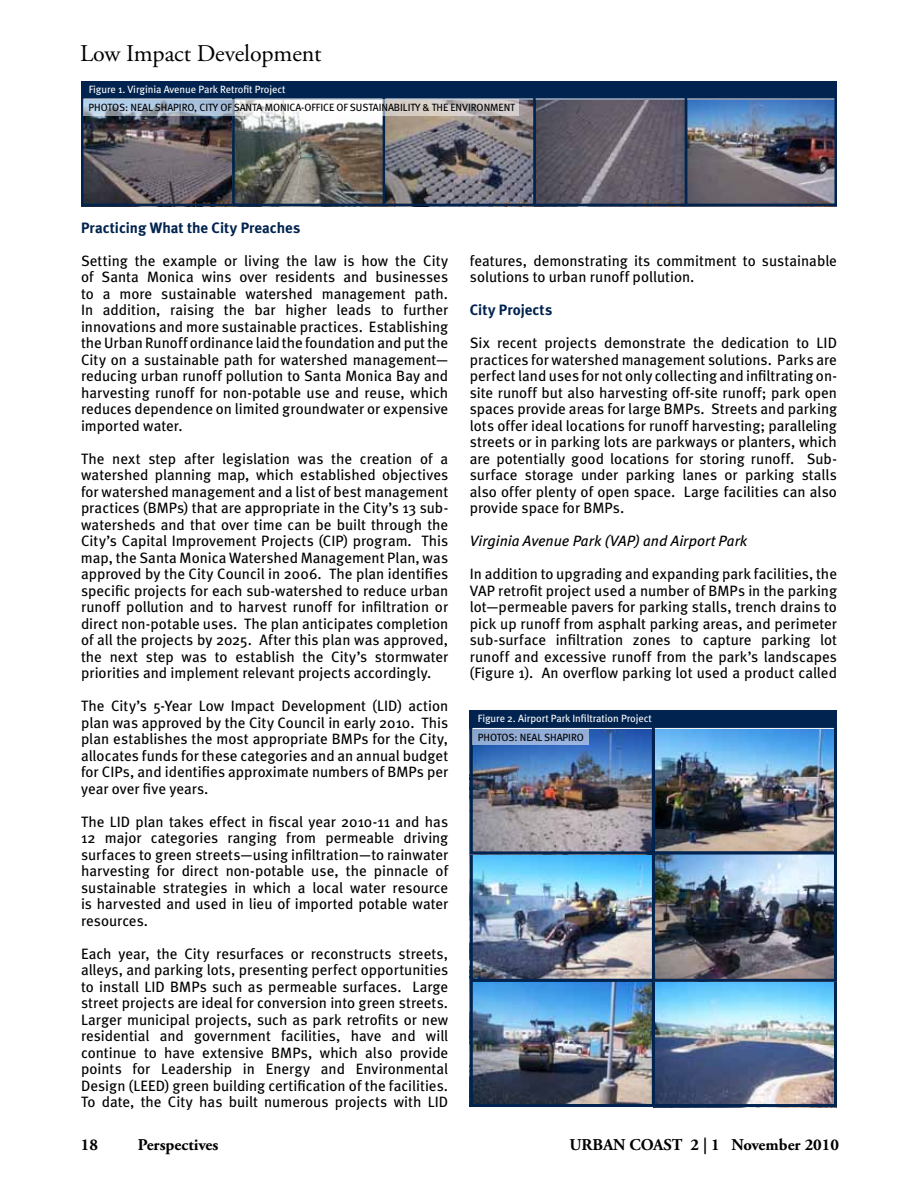
<style>
.page{position:relative;width:918px;height:1188px;background:#fff}
.page>*{position:absolute;margin:0;border:0;box-sizing:border-box;transform-origin:0 0}
.t1{font:24px "Adobe Garamond Pro";letter-spacing:-.005em;color:#000}
.t2{font:700 16.5px "Adobe Garamond Pro";color:#000}
.t3{font:15px/16.5px "Meta";color:#000;text-align:justify}
.t4{font:700 15px "Meta";letter-spacing:.005em;color:#00234f}
.t5{font:italic 15px "Meta";color:#000}
.t6{font:10.5px "Meta";letter-spacing:-.005em;color:#000}
.t7{font:10.5px "Meta";letter-spacing:-.005em;color:#fff}
</style>
<div class="page">
<img style="left:386px;top:100px;width:447px;height:103px">
<div style="left:685px;top:97px;width:152px;height:109px;border:3px solid #00234f"></div>
<div style="left:533px;top:97px;width:154px;height:109px;border:2px solid #00234f"></div>
<div style="left:383px;top:97px;width:153px;height:109px;border:2px solid #00234f"></div>
<img style="left:84px;top:116px;width:298px;height:87px">
<div style="left:81px;top:97px;width:154px;height:109px;border:2px solid #00234f"></div>
<div style="left:232px;top:97px;width:153px;height:109px;border:2px solid #00234f"></div>
<div style="left:81px;top:81px;width:756px;height:18px;background:#00234f"></div>
<hr style="left:687px;top:99px;width:147px;height:1px;background:#fff">
<hr style="left:536px;top:99px;width:149px;height:1px;background:#fff">
<hr style="left:385px;top:99px;width:148px;height:1px;background:#fff">
<hr style="left:83px;top:99px;width:149px;height:1px;background:#fff">
<img style="left:474px;top:982px;width:359px;height:121px">
<div style="left:652px;top:978px;width:185px;height:129px;border:3px solid #00234f"></div>
<img style="left:474px;top:729px;width:359px;height:249px">
<div style="left:470px;top:851px;width:185px;height:131px;border:3px solid #00234f"></div>
<div style="left:470px;top:979px;width:185px;height:128px;border:3px solid #00234f"></div>
<div style="left:652px;top:725px;width:185px;height:129px;border:3px solid #00234f"></div>
<div style="left:470px;top:725px;width:185px;height:129px;border:3px solid #00234f"></div>
<div style="left:652px;top:852px;width:185px;height:130px;border:3px solid #00234f"></div>
<div style="left:470px;top:710px;width:367px;height:18px;background:#00234f"></div>
<hr style="left:473px;top:728px;width:179px;height:1px;background:#fff">
<hr style="left:655px;top:728px;width:179px;height:1px;background:#fff">
<div style="left:473px;top:728px;width:116px;height:17px;background:#92aed8"></div>
<svg style="left:84px;top:99px;width:435px;height:17px"></svg>
<h1 class="t1" style="left:80px;top:39px;width:243px">Low Impact Development</h1>
<p class="t7" style="left:89px;top:83px;width:198px">Figure 1. Virginia Avenue Park Retrofit Project</p>
<p class="t6" style="left:89px;top:101px;width:428px">Photos: N eal shapi ro, city of santa monica-office of sustai nabi lity &amp; the envi ronment</p>
<p class="t4" style="left:81px;top:218px;width:221px">Practicing What the City Preaches</p>
<p class="t3" style="left:81px;top:252px;width:369px">Setting the example or living the law is how the City of Santa Monica wins over residents and businesses to a more sustainable watershed management path.<br>In addition, raising the bar higher leads to further innovations and more sustainable practices. Establishing the Urban Runoff ordinance laid the foundation and put the City on a sustainable path for watershed management— reducing urban runoff pollution to Santa Monica Bay and harvesting runoff for non-potable use and reuse, which reduces dependence on limited groundwater or expensive imported water.</p>
<p class="t3" style="left:81px;top:450px;width:369px">The next step after legislation was the creation of a watershed planning map, which established objectives for watershed management and a list of best management practices (BMPs) that are appropriate in the City’s 13 sub&shy;watersheds and that over time can be built through the City’s Capital Improvement Projects (CIP) program. This map, the Santa Monica Watershed Management Plan, was approved by the City Council in 2006. The plan identifies specific projects for each sub-watershed to reduce urban runoff pollution and to harvest runoff for infiltration or direct non-potable uses. The plan anticipates completion of all the projects by 2025. After this plan was approved, the next step was to establish the City’s stormwater priorities and implement relevant projects accordingly.</p>
<p class="t3" style="left:81px;top:697px;width:369px">The City’s 5-Year Low Impact Development (LID) action plan was approved by the City Council in early 2010. This plan establishes the most appropriate BMPs for the City, allocates funds for these categories and an annual budget for CIPs, and identifies approximate numbers of BMPs per year over five years.</p>
<p class="t3" style="left:81px;top:813px;width:369px">The LID plan takes effect in fiscal year 2010-11 and has 12 major categories ranging from permeable driving surfaces to green streets—using infiltration—to rainwater harvesting for direct non-potable use, the pinnacle of sustainable strategies in which a local water resource is harvested and used in lieu of imported potable water resources.</p>
<p class="t3" style="left:81px;top:945px;width:369px">Each year, the City resurfaces or reconstructs streets, alleys, and parking lots, presenting perfect opportunities to install LID BMPs such as permeable surfaces. Large street projects are ideal for conversion into green streets.<br>Larger municipal projects, such as park retrofits or new residential and government facilities, have and will continue to have extensive BMPs, which also provide points for Leadership in Energy and Environmental Design (LEED) green building certification of the facilities.<br>To date, the City has built numerous projects with LID</p>
<p class="t3" style="left:470px;top:252px;width:369px">features, demonstrating its commitment to sustainable solutions to urban runoff pollution.</p>
<p class="t4" style="left:470px;top:301px;width:84px">City Projects</p>
<p class="t3" style="left:470px;top:334px;width:369px">Six recent projects demonstrate the dedication to LID practices for watershed management solutions. Parks are perfect land uses for not only collecting and infiltrating on&shy;site runoff but also harvesting off-site runoff; park open spaces provide areas for large BMPs. Streets and parking lots offer ideal locations for runoff harvesting; paralleling streets or in parking lots are parkways or planters, which are potentially good locations for storing runoff. Sub&shy;surface storage under parking lanes or parking stalls also offer plenty of open space. Large facilities can also provide space for BMPs.</p>
<p class="t5" style="left:470px;top:532px;width:279px">Virginia Avenue Park (VAP) and Airport Park</p>
<p class="t3" style="left:470px;top:565px;width:369px">In addition to upgrading and expanding park facilities, the VAP retrofit project used a number of BMPs in the parking lot—permeable pavers for parking stalls, trench drains to pick up runoff from asphalt parking areas, and perimeter sub-surface infiltration zones to capture parking lot runoff and excessive runoff from the park’s landscapes (Figure 1). An overflow parking lot used a product called</p>
<p class="t7" style="left:478px;top:713px;width:175px">Figure 2. Airport Park Infiltration Project</p>
<p class="t6" style="left:478px;top:731px;width:107px">Photos: N eal shapi ro</p>
<p class="t2" style="left:81px;top:1135px;width:19px">18</p>
<p class="t2" style="left:138px;top:1135px;width:82px">Perspectives</p>
<p class="t2" style="left:569px;top:1135px;width:271px">URBAN COAST 2 | 1 November 2010</p>
</div>
